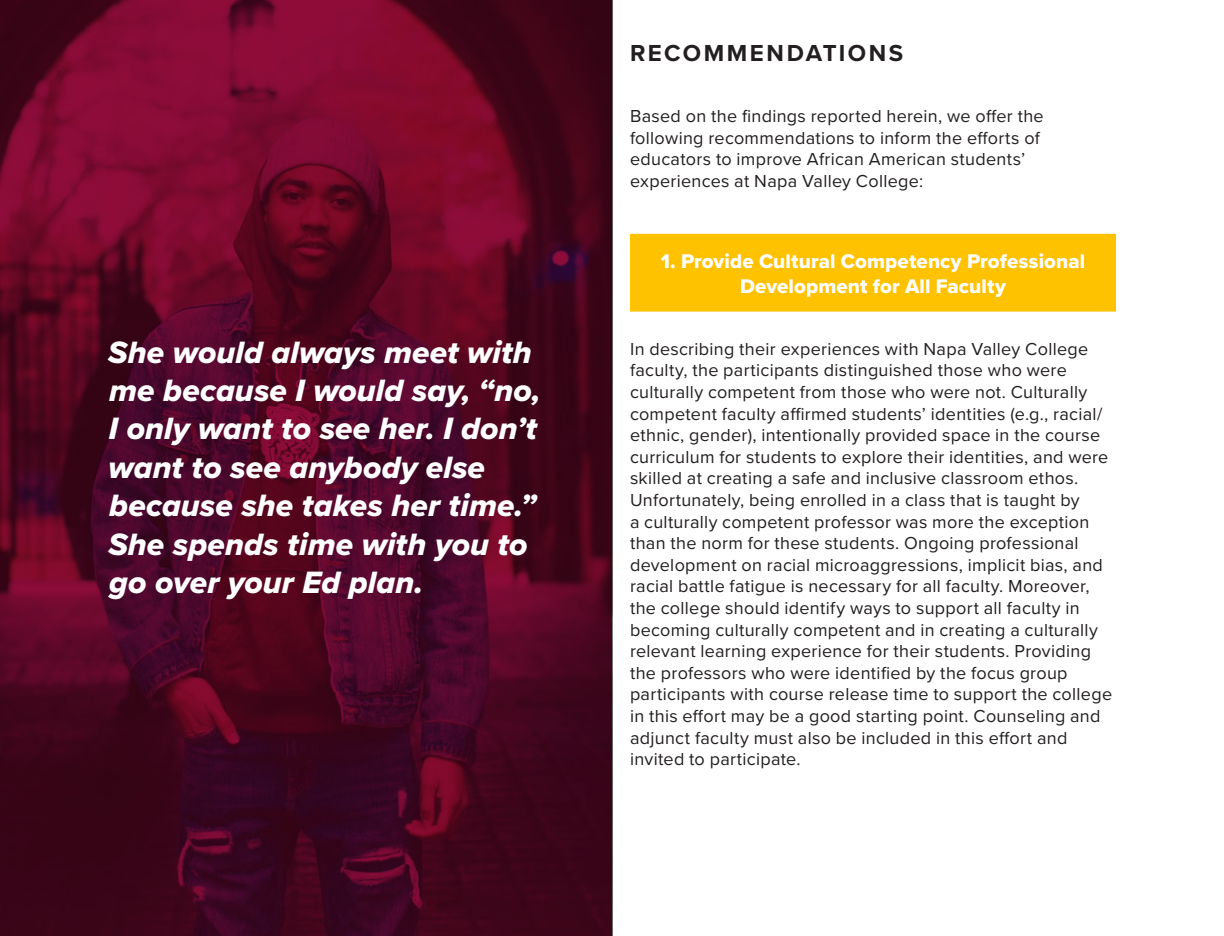
<style>
.page{position:relative;width:1224px;height:936px;background:#fff}
.page>*{position:absolute;margin:0;border:0;box-sizing:border-box;transform-origin:0 0}
.t1{font:32px/38.4px "Proxima Nova Extrabld It";color:#fff}
.t2{font:700 24px "Proxima Nova";letter-spacing:.105em;color:#231f20}
.t3{font:20.4px/24.6px "Proxima Nova Extrabld";letter-spacing:.005em;color:#fff;text-align:center}
.t4{font:18px/21.6px "Proxima Nova";letter-spacing:.015em;color:#231f20}
</style>
<div class="page">
<div style="left:630px;top:234px;width:486px;height:78px;background:#ffc200"></div>
<img style="left:0;top:0;width:613px;height:936px">
<p class="t1" style="left:108px;top:332px;width:434px">She would always meet with me because I would say, “no,<br>I only want to see her. I don’t want to see anybody else because she takes her time.”<br>She spends time with you to go over your Ed plan.</p>
<p class="t2" style="left:630px;top:35px;width:275px">RECOMMENDATIONS</p>
<p class="t4" style="left:630px;top:105px;width:415px">Based on the findings reported herein, we offer the following recommendations to inform the efforts of educators to improve African American students’ experiences at Napa Valley College:</p>
<p class="t3" style="left:661px;top:249px;width:426px">1. Provide Cultural Competency Professional<br>Development for All Faculty</p>
<p class="t4" style="left:630px;top:337px;width:484px">In describing their experiences with Napa Valley College faculty, the participants distinguished those who were culturally competent from those who were not. Culturally competent faculty affirmed students’ identities (e.g., racial/ ethnic, gender), intentionally provided space in the course curriculum for students to explore their identities, and were skilled at creating a safe and inclusive classroom ethos.<br>Unfortunately, being enrolled in a class that is taught by<br>a culturally competent professor was more the exception than the norm for these students. Ongoing professional development on racial microaggressions, implicit bias, and racial battle fatigue is necessary for all faculty. Moreover, the college should identify ways to support all faculty in becoming culturally competent and in creating a culturally relevant learning experience for their students. Providing the professors who were identified by the focus group participants with course release time to support the college in this effort may be a good starting point. Counseling and adjunct faculty must also be included in this effort and invited to participate.</p>
</div>
